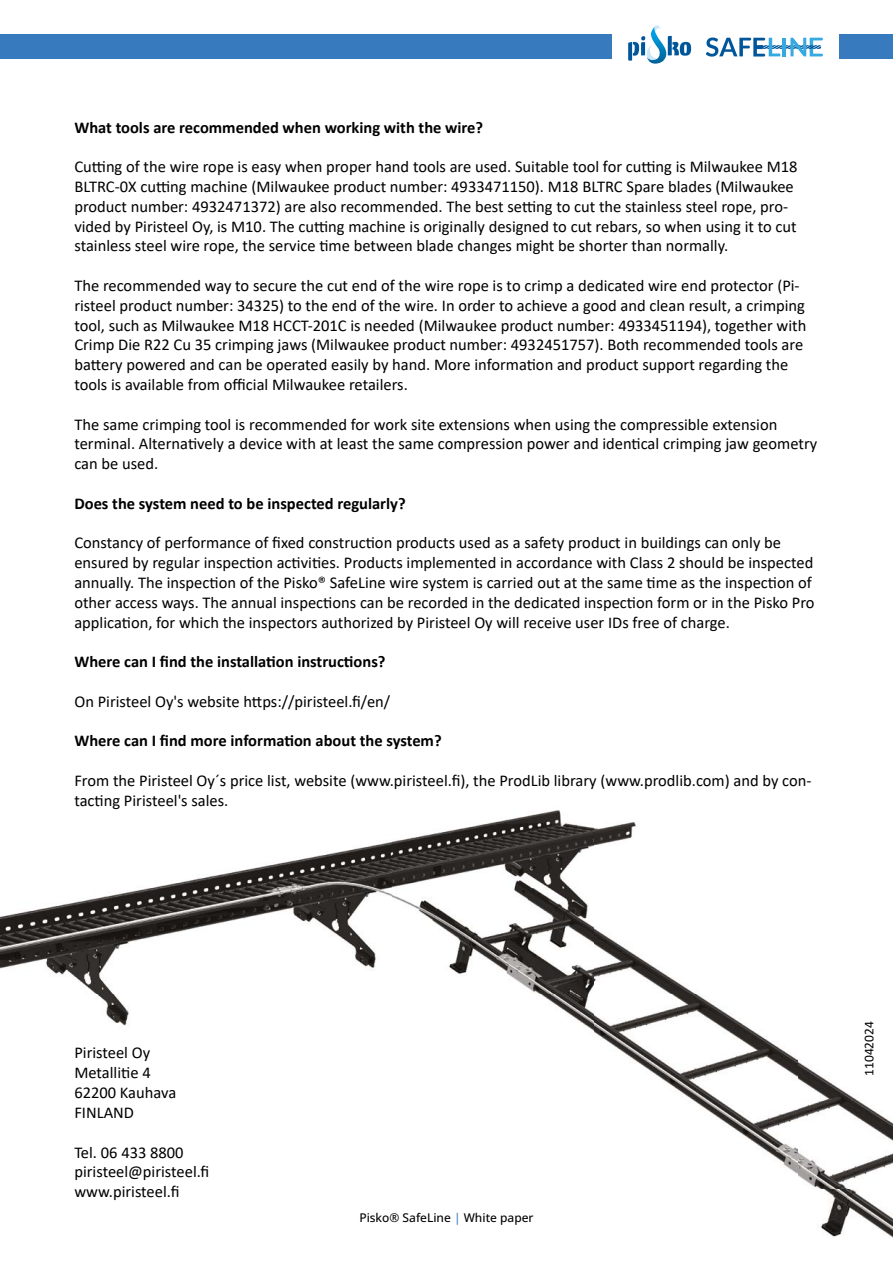
<style>
.page{position:relative;width:893px;height:1263px;background:#fff}
.page>*{position:absolute;margin:0;border:0;box-sizing:border-box;transform-origin:0 0}
.t1{font:16.5px/19.8px "Calibri";color:#000}
.t2{font:700 16.5px "Calibri";color:#000}
.t3{font:13.5px "Calibri";color:#000}
.t4{font:500 12px "Open Sans";color:#000}
.s1{color:#377abe}
</style>
<div class="page">
<img style="left:0;top:810px;width:893px;height:428px">
<div style="left:0;top:34px;width:893px;height:25px;background:#377abe"></div>
<div style="left:612px;top:0;width:227px;height:75px;background:#fff"></div>
<svg style="left:628px;top:25px;width:63px;height:39px"></svg>
<svg style="left:706px;top:38px;width:117px;height:19px"></svg>
<p class="t2" style="left:74px;top:115px;width:410px">What tools are recommended when working with the wire?</p>
<p class="t1" style="left:74px;top:156px;width:725px">Cutting of the wire rope is easy when proper hand tools are used. Suitable tool for cutting is Milwaukee M18<br>BLTRC-0X cutting machine (Milwaukee product number: 4933471150). M18 BLTRC Spare blades (Milwaukee product number: 4932471372) are also recommended. The best setting to cut the stainless steel rope, pro&shy;vided by Piristeel Oy, is M10. The cutting machine is originally designed to cut rebars, so when using it to cut stainless steel wire rope, the service time between blade changes might be shorter than normally.</p>
<p class="t1" style="left:74px;top:275px;width:733px">The recommended way to secure the cut end of the wire rope is to crimp a dedicated wire end protector (Pi&shy;risteel product number: 34325) to the end of the wire. In order to achieve a good and clean result, a crimping tool, such as Milwaukee M18 HCCT-201C is needed (Milwaukee product number: 4933451194), together with Crimp Die R22 Cu 35 crimping jaws (Milwaukee product number: 4932451757). Both recommended tools are battery powered and can be operated easily by hand. More information and product support regarding the tools is available from official Milwaukee retailers.</p>
<p class="t1" style="left:74px;top:414px;width:744px">The same crimping tool is recommended for work site extensions when using the compressible extension terminal. Alternatively a device with at least the same compression power and identical crimping jaw geometry can be used.</p>
<p class="t2" style="left:74px;top:492px;width:333px">Does the system need to be inspected regularly?</p>
<p class="t1" style="left:74px;top:533px;width:742px">Constancy of performance of fixed construction products used as a safety product in buildings can only be ensured by regular inspection activities. Products implemented in accordance with Class 2 should be inspected annually. The inspection of the Pisko® SafeLine wire system is carried out at the same time as the inspection of other access ways. The annual inspections can be recorded in the dedicated inspection form or in the Pisko Pro application, for which the inspectors authorized by Piristeel Oy will receive user IDs free of charge.</p>
<p class="t2" style="left:74px;top:650px;width:313px">Where can I find the installation instructions?</p>
<p class="t1" style="left:74px;top:691px;width:317px">On Piristeel Oy's website https://piristeel.fi/en/</p>
<p class="t2" style="left:74px;top:729px;width:369px">Where can I find more information about the system?</p>
<p class="t1" style="left:74px;top:770px;width:739px">From the Piristeel Oy´s price list, website (www.piristeel.fi), the ProdLib library (www.prodlib.com) and by con&shy;tacting Piristeel's sales.</p>
<p class="t1" style="left:74px;top:1043px;width:103px">Piristeel Oy<br>Metallitie 4<br>62200 Kauhava<br>FINLAND</p>
<p class="t1" style="left:74px;top:1142px;width:136px">Tel. 06 433 8800 piristeel@piristeel.fi www.piristeel.fi</p>
<p class="t4" style="left:359px;top:1209px;width:176px">Pisko® SafeLine <span class="s1">|</span> White paper</p>
<p class="t3" style="left:859px;top:1076px;width:56px;rotate:-90deg">11042024</p>
</div>
